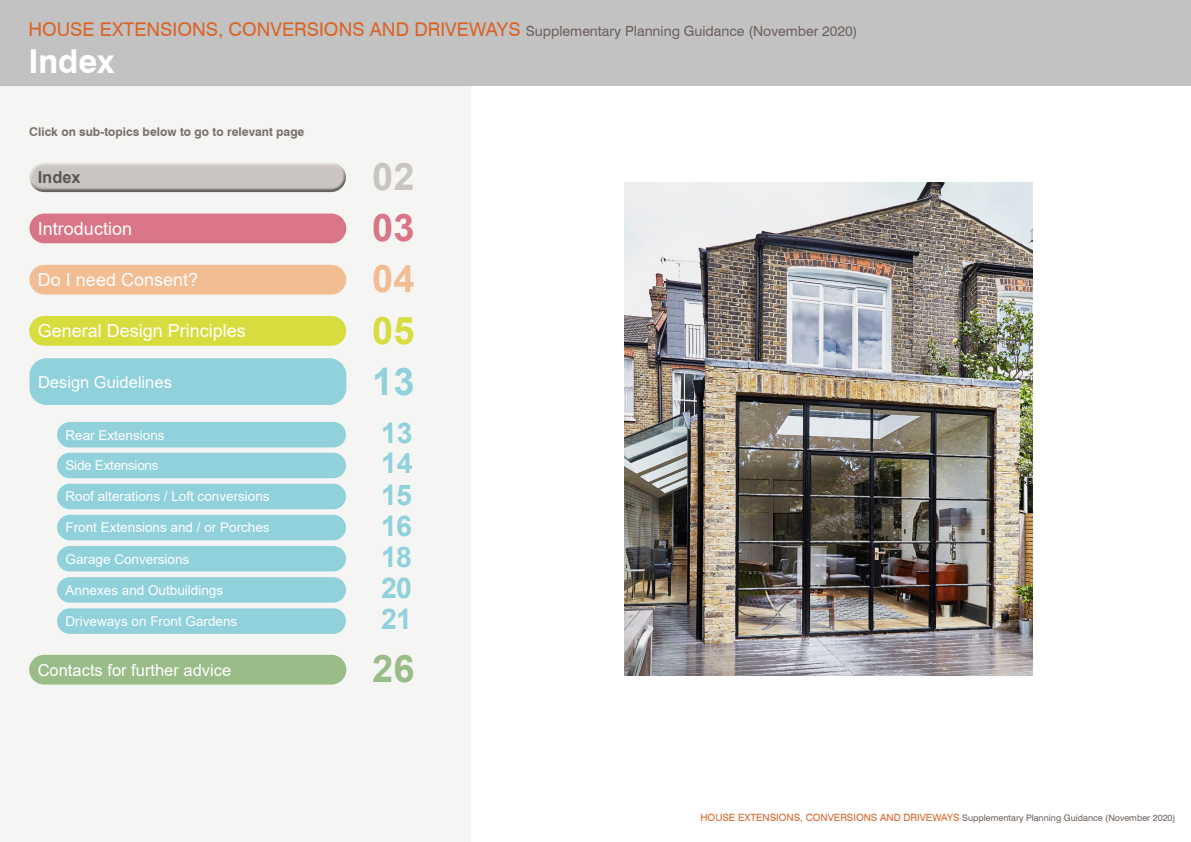
<style>
.page{position:relative;width:1191px;height:842px;background:#fff}
.page>*{position:absolute;margin:0;border:0;box-sizing:border-box;transform-origin:0 0}
.t1{font:700 38px "Arial";color:#cac5c3}
.t2{font:700 38px "Arial";color:#d87587}
.t3{font:700 38px "Arial";color:#f2bd93}
.t4{font:700 38px "Arial";color:#d7dc3f}
.t5{font:700 38px "Arial";color:#90d1db}
.t6{font:700 38px "Arial";color:#99bc89}
.t7{font:700 33px "Swiss 721 BT";color:#fff}
.t8{font:700 28.5px/31.1px "Arial";letter-spacing:-.025em;color:#90d1db;text-align:justify}
.t9{font:18px "Arial";color:#fff}
.t10{font:16.5px "Arial";color:#fff}
.t11{font:700 16.5px "Arial";color:#575756}
.t12{font:14px "Swiss 721 BT";color:#6c615c}
.t13{font:13.5px "Arial";color:#fff}
.t14{font:13.5px "Arial";letter-spacing:-.02em;color:#fff}
.t15{font:700 12px "Swiss 721 BT";color:#7a6f6b}
.t16{font:9px "Swiss 721 BT";color:#6c615c}
.s1{font-size:19px;color:#d96528}
.s2{font-size:10px;color:#d96528}
</style>
<div class="page">
<div style="left:0;top:86px;width:470px;height:756px;background:#f5f6f4"></div>
<div style="left:0;top:0;width:1190px;height:85px;background:#c2c2c2"></div>
<div style="left:29px;top:655px;width:317px;height:30px;background:#99bc89;border-radius:15px"></div>
<div style="left:29px;top:265px;width:317px;height:30px;background:#f2bd93;border-radius:15px"></div>
<div style="left:29px;top:214px;width:317px;height:29px;background:#d87587;border-radius:15px"></div>
<div style="left:29px;top:358px;width:317px;height:47px;background:#90d1db;border-radius:17px"></div>
<div style="left:29px;top:316px;width:317px;height:30px;background:#d7dc3f;border-radius:15px"></div>
<div style="left:57px;top:422px;width:289px;height:25px;background:#90d1db;border-radius:13px"></div>
<div style="left:57px;top:453px;width:289px;height:25px;background:#90d1db;border-radius:13px"></div>
<div style="left:57px;top:484px;width:289px;height:25px;background:#90d1db;border-radius:13px"></div>
<div style="left:57px;top:515px;width:289px;height:25px;background:#90d1db;border-radius:13px"></div>
<div style="left:57px;top:546px;width:289px;height:25px;background:#90d1db;border-radius:13px"></div>
<div style="left:57px;top:577px;width:289px;height:26px;background:#90d1db;border-radius:13px"></div>
<div style="left:57px;top:608px;width:289px;height:26px;background:#90d1db;border-radius:13px"></div>
<div style="left:25px;top:158px;width:323px;height:28px;background:#fff;opacity:.75"></div>
<div style="left:27px;top:167px;width:323px;height:29px;background:#000;opacity:.5"></div>
<img style="left:624px;top:183px;width:409px;height:492px">
<p class="t12" style="left:28px;top:22px;width:831px"><span class="s1">HOUSE EXTENSIONS, CONVERSIONS AND DRIVEWAYS</span> Supplementary Planning Guidance (November 2020)</p>
<h2 class="t7" style="left:28px;top:41px;width:87px">Index</h2>
<p class="t15" style="left:29px;top:124px;width:277px">Click on sub-topics below to go to relevant page</p>
<p class="t11" style="left:38px;top:166px;width:45px">Index</p>
<h1 class="t1" style="left:372px;top:150px;width:44px">02</h1>
<h1 class="t2" style="left:372px;top:201px;width:44px">03</h1>
<h1 class="t3" style="left:372px;top:252px;width:44px">04</h1>
<h1 class="t4" style="left:372px;top:304px;width:44px">05</h1>
<h1 class="t5" style="left:372px;top:355px;width:44px">13</h1>
<h3 class="t8" style="left:381px;top:417px;width:33px">13<br>14<br>15<br>16<br>18<br>20<br>21</h3>
<h1 class="t6" style="left:372px;top:642px;width:44px">26</h1>
<h3 class="t9" style="left:38px;top:216px;width:96px">Introduction</h3>
<h3 class="t9" style="left:38px;top:267px;width:162px">Do I need Consent?</h3>
<h3 class="t9" style="left:38px;top:319px;width:210px">General Design Principles</h3>
<p class="t10" style="left:38px;top:370px;width:135px">Design Guidelines</p>
<p class="t13" style="left:66px;top:426px;width:101px">Rear Extensions</p>
<p class="t14" style="left:66px;top:456px;width:95px">Side Extensions</p>
<p class="t13" style="left:66px;top:487px;width:206px">Roof alterations / Loft conversions</p>
<p class="t13" style="left:66px;top:518px;width:206px">Front Extensions and / or Porches</p>
<p class="t13" style="left:66px;top:550px;width:125px">Garage Conversions</p>
<p class="t13" style="left:66px;top:581px;width:159px">Annexes and Outbuildings</p>
<p class="t13" style="left:66px;top:612px;width:173px">Driveways on Front Gardens</p>
<p class="t10" style="left:38px;top:658px;width:195px">Contacts for further advice</p>
<p class="t16" style="left:700px;top:812px;width:476px"><span class="s2">HOUSE EXTENSIONS, CONVERSIONS AND DRIVEWAYS</span> Supplementary Planning Guidance (November 2020)</p>
</div>
